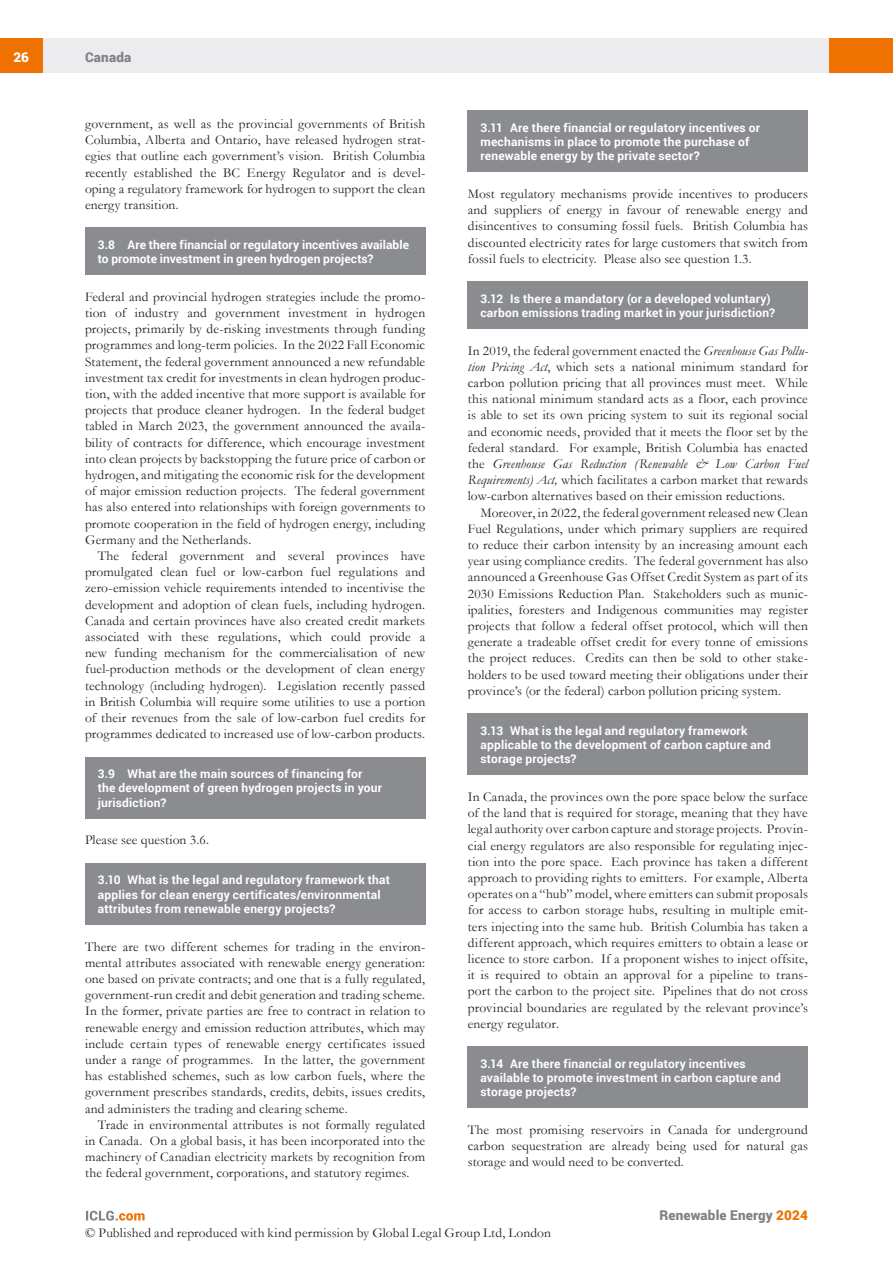
<style>
.page{position:relative;width:893px;height:1263px;background:#fff}
.page>*{position:absolute;margin:0;border:0;box-sizing:border-box;transform-origin:0 0}
.MS_Body_Text_-_First{font:13.5px/16.2px "Garamond";letter-spacing:.01em;color:#231f20;text-align:justify}
.MS_Body_Text_-_Secon{font:13.5px/16.2px "Garamond";letter-spacing:.01em;color:#231f20;text-align:justify}
.t1{font:900 13.5px "Roboto";letter-spacing:.015em;color:#808285}
.t2{font:900 13.5px "Roboto";color:#fff}
.MS_-_Question{font:700 12px/14.4px "Roboto";letter-spacing:.015em;color:#fff}
.s1{font-style:italic}
.s2{color:#ef7100}
</style>
<div class="page">
<div style="left:43px;top:38px;width:786px;height:34px;background:#ececee"></div>
<div style="left:0;top:38px;width:43px;height:34px;background:#ef7100"></div>
<div style="left:829px;top:38px;width:64px;height:34px;background:#ef7100"></div>
<svg style="left:86px;top:1211px;width:59px;height:9px"></svg>
<div style="left:468px;top:111px;width:340px;height:61px;background:#8a8c8f"></div>
<div style="left:468px;top:282px;width:340px;height:47px;background:#8a8c8f"></div>
<div style="left:468px;top:713px;width:340px;height:62px;background:#8a8c8f"></div>
<div style="left:468px;top:1046px;width:340px;height:62px;background:#8a8c8f"></div>
<div style="left:85px;top:228px;width:340px;height:47px;background:#8a8c8f"></div>
<div style="left:85px;top:757px;width:340px;height:62px;background:#8a8c8f"></div>
<div style="left:85px;top:863px;width:340px;height:62px;background:#8a8c8f"></div>
<p class="t2" style="left:13px;top:48px;width:17px">26</p>
<p class="t1" style="left:85px;top:48px;width:48px">Canada</p>
<p class="MS_Body_Text_-_First" style="left:85px;top:115px;width:342px">government, as well as the provincial governments of British Columbia, Alberta and Ontario, have released hydrogen strat&shy;egies that outline each government’s vision. British Columbia recently established the BC Energy Regulator and is devel&shy;oping a regulatory framework for hydrogen to support the clean energy transition.</p>
<p class="MS_-_Question" style="left:98px;top:237px;width:313px">3.8 Are there financial or regulatory incentives available to promote investment in green hydrogen projects?</p>
<p class="MS_Body_Text_-_First" style="left:85px;top:288px;width:342px">Federal and provincial hydrogen strategies include the promo&shy;tion of industry and government investment in hydrogen projects, primarily by de-risking investments through funding programmes and long-term policies. In the 2022 Fall Economic Statement, the federal government announced a new refundable investment tax credit for investments in clean hydrogen produc&shy;tion, with the added incentive that more support is available for projects that produce cleaner hydrogen. In the federal budget tabled in March 2023, the government announced the availa&shy;bility of contracts for difference, which encourage investment into clean projects by backstopping the future price of carbon or hydrogen, and mitigating the economic risk for the development of major emission reduction projects. The federal government has also entered into relationships with foreign governments to promote cooperation in the field of hydrogen energy, including Germany and the Netherlands.</p>
<p class="MS_Body_Text_-_Secon" style="left:85px;top:547px;width:342px;text-indent:13px">The federal government and several provinces have promulgated clean fuel or low-carbon fuel regulations and zero-emission vehicle requirements intended to incentivise the development and adoption of clean fuels, including hydrogen.<br>Canada and certain provinces have also created credit markets associated with these regulations, which could provide a new funding mechanism for the commercialisation of new fuel-production methods or the development of clean energy technology (including hydrogen). Legislation recently passed in British Columbia will require some utilities to use a portion of their revenues from the sale of low-carbon fuel credits for programmes dedicated to increased use of low-carbon products.</p>
<p class="MS_-_Question" style="left:98px;top:766px;width:286px">3.9 What are the main sources of financing for the development of green hydrogen projects in your jurisdiction?</p>
<p class="MS_Body_Text_-_First" style="left:85px;top:832px;width:126px">Please see question 3.6.</p>
<p class="MS_-_Question" style="left:98px;top:872px;width:294px">3.10 What is the legal and regulatory framework that applies for clean energy certificates/environmental attributes from renewable energy projects?</p>
<p class="MS_Body_Text_-_First" style="left:85px;top:938px;width:342px">There are two different schemes for trading in the environ&shy;mental attributes associated with renewable energy generation: one based on private contracts; and one that is a fully regulated, government-run credit and debit generation and trading scheme.<br>In the former, private parties are free to contract in relation to renewable energy and emission reduction attributes, which may include certain types of renewable energy certificates issued under a range of programmes. In the latter, the government has established schemes, such as low carbon fuels, where the government prescribes standards, credits, debits, issues credits, and administers the trading and clearing scheme.</p>
<p class="MS_Body_Text_-_Secon" style="left:85px;top:1116px;width:342px;text-indent:13px">Trade in environmental attributes is not formally regulated in Canada. On a global basis, it has been incorporated into the machinery of Canadian electricity markets by recognition from the federal government, corporations, and statutory regimes.</p>
<p class="MS_-_Question" style="left:480px;top:120px;width:281px">3.11 Are there financial or regulatory incentives or mechanisms in place to promote the purchase of renewable energy by the private sector?</p>
<p class="MS_Body_Text_-_First" style="left:468px;top:185px;width:342px">Most regulatory mechanisms provide incentives to producers and suppliers of energy in favour of renewable energy and disincentives to consuming fossil fuels. British Columbia has discounted electricity rates for large customers that switch from fossil fuels to electricity. Please also see question 1.3.</p>
<p class="MS_-_Question" style="left:480px;top:291px;width:296px">3.12 Is there a mandatory (or a developed voluntary) carbon emissions trading market in your jurisdiction?</p>
<p class="MS_Body_Text_-_First" style="left:468px;top:342px;width:342px">In 2019, the federal government enacted the <span class="s1">Greenhouse Gas Pollu&shy;tion Pricing Act</span>, which sets a national minimum standard for carbon pollution pricing that all provinces must meet. While this national minimum standard acts as a floor, each province is able to set its own pricing system to suit its regional social and economic needs, provided that it meets the floor set by the federal standard. For example, British Columbia has enacted the <span class="s1">Greenhouse Gas Reduction (Renewable &amp; Low Carbon Fuel Requirements) Act,</span> which facilitates a carbon market that rewards low-carbon alternatives based on their emission reductions.</p>
<p class="MS_Body_Text_-_Secon" style="left:468px;top:504px;width:342px;text-indent:13px">Moreover, in 2022, the federal government released new Clean Fuel Regulations, under which primary suppliers are required to reduce their carbon intensity by an increasing amount each year using compliance credits. The federal government has also announced a Greenhouse Gas Offset Credit System as part of its 2030 Emissions Reduction Plan. Stakeholders such as munic&shy;ipalities, foresters and Indigenous communities may register projects that follow a federal offset protocol, which will then generate a tradeable offset credit for every tonne of emissions the project reduces. Credits can then be sold to other stake&shy;holders to be used toward meeting their obligations under their province’s (or the federal) carbon pollution pricing system.</p>
<p class="MS_-_Question" style="left:480px;top:723px;width:292px">3.13 What is the legal and regulatory framework applicable to the development of carbon capture and storage projects?</p>
<p class="MS_Body_Text_-_First" style="left:468px;top:788px;width:342px">In Canada, the provinces own the pore space below the surface of the land that is required for storage, meaning that they have legal authority over carbon capture and storage projects. Provin&shy;cial energy regulators are also responsible for regulating injec&shy;tion into the pore space. Each province has taken a different approach to providing rights to emitters. For example, Alberta operates on a “hub” model, where emitters can submit proposals for access to carbon storage hubs, resulting in multiple emit&shy;ters injecting into the same hub. British Columbia has taken a different approach, which requires emitters to obtain a lease or licence to store carbon. If a proponent wishes to inject offsite, it is required to obtain an approval for a pipeline to trans&shy;port the carbon to the project site. Pipelines that do not cross provincial boundaries are regulated by the relevant province’s energy regulator.</p>
<p class="MS_-_Question" style="left:480px;top:1056px;width:302px">3.14 Are there financial or regulatory incentives available to promote investment in carbon capture and storage projects?</p>
<p class="MS_Body_Text_-_First" style="left:468px;top:1121px;width:342px">The most promising reservoirs in Canada for underground carbon sequestration are already being used for natural gas storage and would need to be converted.</p>
<p class="t1" style="left:659px;top:1206px;width:150px">Renewable Energy <span class="s2">2024</span></p>
<p class="MS_Body_Text_-_First" style="left:85px;top:1225px;width:467px">© Published and reproduced with kind permission by Global Legal Group Ltd, London</p>
</div>
